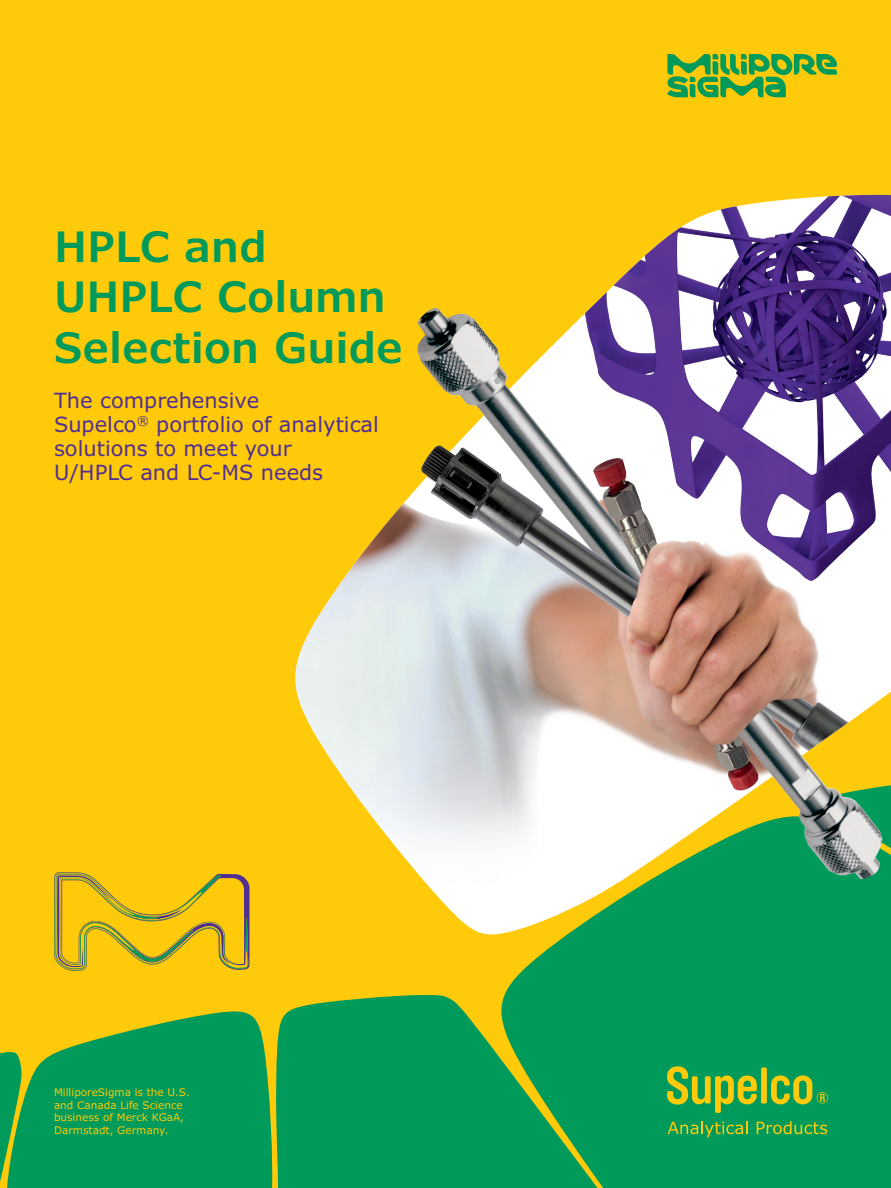
<style>
.page{position:relative;width:891px;height:1188px;background:#feca0a}
.page>*{position:absolute;margin:0;border:0;box-sizing:border-box;transform-origin:0 0}
.Headline_36_42{font:600 42px/50.4px "Verdana Pro";color:#009a5a}
.Headline_36_42-2{font:21px/24px "Verdana Pro";color:#502e92}
.t1{font:10.5px/12.6px "Verdana Pro";color:#feca0a}
</style>
<div class="page">
<svg style="left:54px;top:872px;width:196px;height:99px"></svg>
<svg style="left:22px;top:1011px;width:251px;height:177px;background:#22a04f"></svg>
<div style="left:504px;top:938px;width:387px;height:250px;background:#009a5a"></div>
<div style="left:276px;top:995px;width:476px;height:193px;background:#009a5a"></div>
<svg style="left:0;top:1052px;width:22px;height:136px"></svg>
<svg style="left:667px;top:1066px;width:90px;height:47px"></svg>
<div style="left:761px;top:1067px;width:6px;height:37px;background:#feca0a"></div>
<svg style="left:771px;top:1075px;width:57px;height:29px"></svg>
<svg style="left:668px;top:1121px;width:80px;height:16px"></svg>
<svg style="left:757px;top:1121px;width:70px;height:13px"></svg>
<img style="left:295px;top:195px;width:596px;height:743px">
<img style="left:417px;top:308px;width:466px;height:572px">
<svg style="left:667px;top:54px;width:170px;height:43px"></svg>
<p class="Headline_36_42" style="left:54px;top:222px;width:350px">HPLC and<br>UHPLC Column<br>Selection Guide</p>
<p class="Headline_36_42-2" style="left:54px;top:389px;width:327px">The comprehensive<br>Supelco<sup>®</sup> portfolio of analytical solutions to meet your<br>U/HPLC and LC-MS needs</p>
<p class="t1" style="left:54px;top:1086px;width:137px">MilliporeSigma is the U.S. and Canada Life Science business of Merck KGaA,<br>Darmstadt, Germany.</p>
</div>
